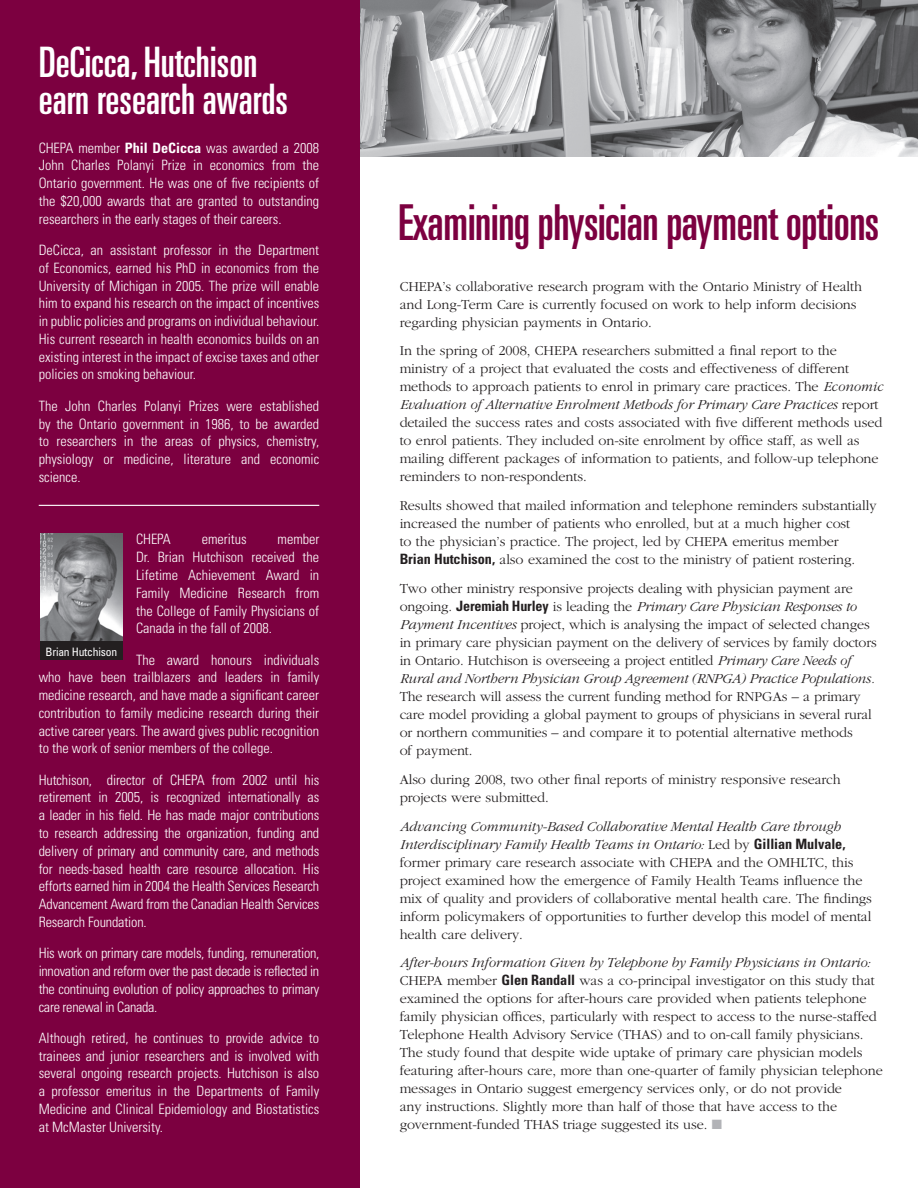
<style>
.page{position:relative;width:918px;height:1188px;background:#fff}
.page>*{position:absolute;margin:0;border:0;box-sizing:border-box;transform-origin:0 0}
.t1{font:ultra-condensed 49.5px "Univers";letter-spacing:-.01em;color:#7c0040}
.t2{font:ultra-condensed 42px/37.5px "Univers";color:#fff}
.t3{font:300 14.25px/18px "Garamond";letter-spacing:-.005em;color:#231f20}
.t4{font:300 condensed 14.25px/17.9px "Univers";color:#fff;text-align:justify}
.t5{font:condensed 11.7px "Univers";letter-spacing:-.02em;color:#fff}
.s1{font-weight:700}
.s2{font-style:italic}
.s3{font-family:"Univers";font-weight:700;font-stretch:condensed}
.s4{color:#b2b3b7}
</style>
<div class="page">
<img style="left:360px;top:0;width:558px;height:156px">
<div style="left:0;top:0;width:360px;height:1188px;background:#7c0040"></div>
<hr style="left:39px;top:505px;width:280px;height:1px;background:#fff">
<img style="left:40px;top:534px;width:83px;height:107px">
<div style="left:40px;top:641px;width:83px;height:19px;background:#231f20"></div>
<h2 class="t2" style="left:39px;top:47px;width:251px">DeCicca, Hutchison earn research awards</h2>
<p class="t4" style="left:39px;top:140px;width:282px">CHEPA member <span class="s1">Phil DeCicca</span> was awarded a 2008<br>John Charles Polanyi Prize in economics from the Ontario government. He was one of five recipients of the $20,000 awards that are granted to outstanding researchers in the early stages of their careers.</p>
<p class="t4" style="left:39px;top:243px;width:282px">DeCicca, an assistant professor in the Department of Economics, earned his PhD in economics from the University of Michigan in 2005. The prize will enable him to expand his research on the impact of incentives in public policies and programs on individual behaviour.<br>His current research in health economics builds on an existing interest in the impact of excise taxes and other policies on smoking behaviour.</p>
<p class="t4" style="left:39px;top:398px;width:282px">The John Charles Polanyi Prizes were established by the Ontario government in 1986, to be awarded to researchers in the areas of physics, chemistry, physiology or medicine, literature and economic science.</p>
<p class="t4" style="left:136px;top:532px;width:36px">CHEPA</p>
<p class="t4" style="left:202px;top:532px;width:46px">emeritus</p>
<p class="t4" style="left:136px;top:532px;width:185px;text-indent:142px">member Dr. Brian Hutchison received the Lifetime Achievement Award in Family Medicine Research from the College of Family Physicians of Canada in the fall of 2008.</p>
<p class="t4" style="left:39px;top:652px;width:282px;text-indent:97px">The award honours individuals who have been trailblazers and leaders in family medicine research, and have made a significant career contribution to family medicine research during their active career years. The award gives public recognition to the work of senior members of the college.</p>
<p class="t4" style="left:39px;top:772px;width:282px">Hutchison, director of CHEPA from 2002 until his retirement in 2005, is recognized internationally as a leader in his field. He has made major contributions to research addressing the organization, funding and delivery of primary and community care, and methods for needs-based health care resource allocation. His efforts earned him in 2004 the Health Services Research Advancement Award from the Canadian Health Services Research Foundation.</p>
<p class="t4" style="left:39px;top:946px;width:282px">His work on primary care models, funding, remuneration, innovation and reform over the past decade is reflected in the continuing evolution of policy approaches to primary care renewal in Canada.</p>
<p class="t4" style="left:39px;top:1030px;width:282px">Although retired, he continues to provide advice to trainees and junior researchers and is involved with several ongoing research projects. Hutchison is also a professor emeritus in the Departments of Family Medicine and Clinical Epidemiology and Biostatistics at McMaster University.</p>
<p class="t5" style="left:46px;top:647px;width:73px">Brian Hutchison</p>
<h1 class="t1" style="left:398px;top:204px;width:483px">Examining physician payment options</h1>
<p class="t3" style="left:400px;top:278px;width:464px">CHEPA’s collaborative research program with the Ontario Ministry of Health and Long-Term Care is currently focused on work to help inform decisions regarding physician payments in Ontario.</p>
<p class="t3" style="left:400px;top:343px;width:485px">In the spring of 2008, CHEPA researchers submitted a final report to the ministry of a project that evaluated the costs and effectiveness of different methods to approach patients to enrol in primary care practices. The <span class="s2">Economic Evaluation of Alternative Enrolment Methods for Primary Care Practices</span> report detailed the success rates and costs associated with five different methods used to enrol patients. They included on-site enrolment by office staff, as well as mailing different packages of information to patients, and follow-up telephone reminders to non-respondents.</p>
<p class="t3" style="left:400px;top:498px;width:478px">Results showed that mailed information and telephone reminders substantially increased the number of patients who enrolled, but at a much higher cost<br>to the physician’s practice. The project, led by CHEPA emeritus member<br><span class="s3">Brian Hutchison,</span> also examined the cost to the ministry of patient rostering.</p>
<p class="t3" style="left:400px;top:581px;width:478px">Two other ministry responsive projects dealing with physician payment are ongoing. <span class="s3">Jeremiah Hurley</span> is leading the <span class="s2">Primary Care Physician Responses to Payment Incentives</span> project, which is analysing the impact of selected changes in primary care physician payment on the delivery of services by family doctors in Ontario. Hutchison is overseeing a project entitled <span class="s2">Primary Care Needs of Rural and Northern Physician Group Agreement (RNPGA) Practice Populations.</span></p>
<p class="t3" style="left:400px;top:689px;width:474px">The research will assess the current funding method for RNPGAs – a primary care model providing a global payment to groups of physicians in several rural or northern communities – and compare it to potential alternative methods<br>of payment.</p>
<p class="t3" style="left:400px;top:771px;width:443px">Also during 2008, two other final reports of ministry responsive research projects were submitted.</p>
<p class="t3" style="left:400px;top:818px;width:474px"><span class="s2">Advancing Community-Based Collaborative Mental Health Care through Interdisciplinary Family Health Teams in Ontario:</span> Led by <span class="s3">Gillian Mulvale, </span>former primary care research associate with CHEPA and the OMHLTC, this project examined how the emergence of Family Health Teams influence the mix of quality and providers of collaborative mental health care. The findings inform policymakers of opportunities to further develop this model of mental health care delivery.</p>
<p class="t3" style="left:400px;top:955px;width:485px"><span class="s2">After-hours Information Given by Telephone by Family Physicians in Ontario:<br></span>CHEPA member <span class="s3">Glen Randall</span> was a co-principal investigator on this study that examined the options for after-hours care provided when patients telephone family physician offices, particularly with respect to access to the nurse-staffed Telephone Health Advisory Service (THAS) and to on-call family physicians.<br>The study found that despite wide uptake of primary care physician models featuring after-hours care, more than one-quarter of family physician telephone messages in Ontario suggest emergency services only, or do not provide<br>any instructions. Slightly more than half of those that have access to the government-funded THAS triage suggested its use. <span class="s4">■</span></p>
</div>
